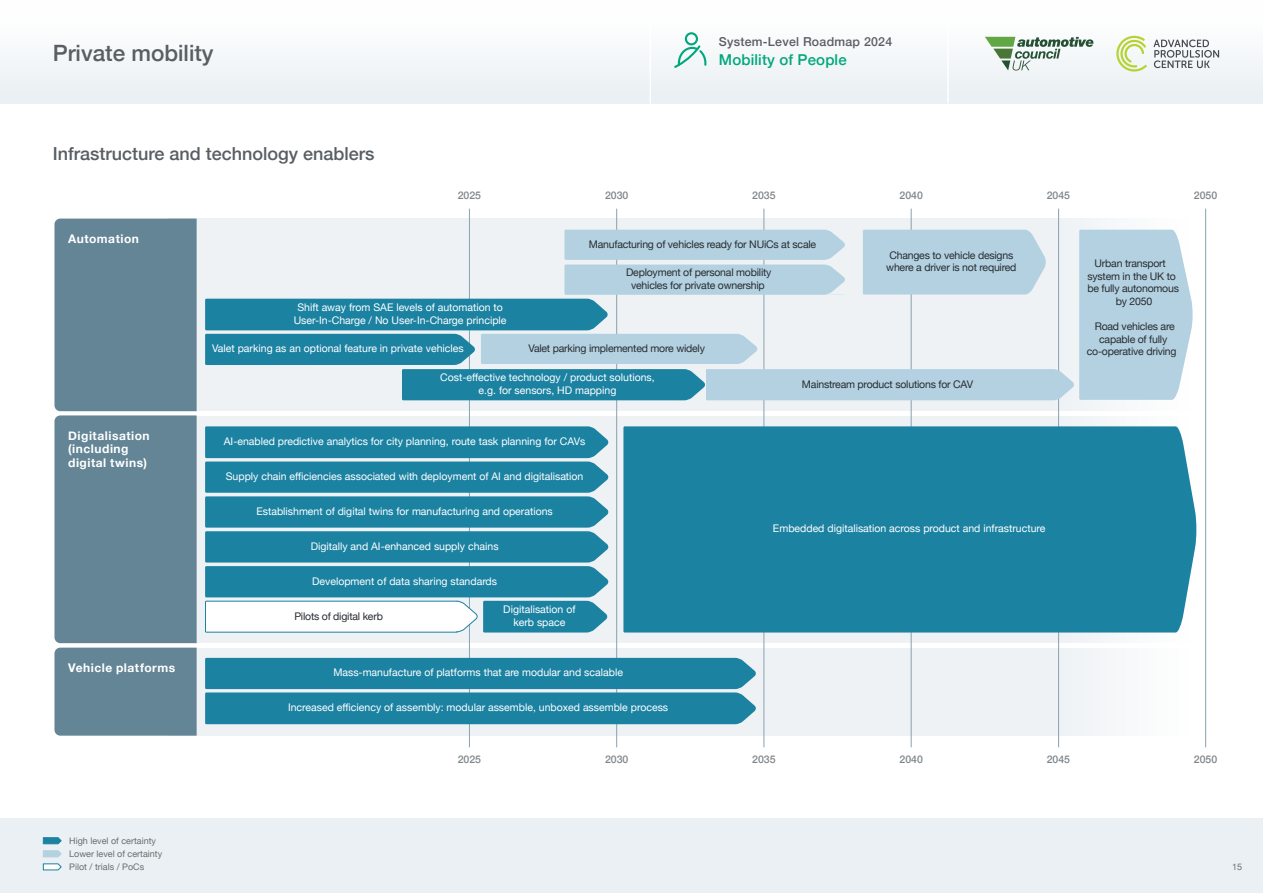
<style>
.page{position:relative;width:1263px;height:893px;background:#fff}
.page>*{position:absolute;margin:0;border:0;box-sizing:border-box;transform-origin:0 0}
.t1{font:500 22.5px "Helvetica Neue";color:#585e63}
.t2{font:500 18px "Helvetica Neue";color:#585e63}
.t3{font:500 15px "Helvetica Neue";letter-spacing:.01em;color:#00a77d}
.t4{font:500 12.3px "Helvetica Neue";letter-spacing:.02em;color:#585e63}
.t5{font:700 12px/13.5px "Helvetica Neue";letter-spacing:.045em;color:#fff}
.t6{font:10.5px/12.6px "Helvetica Neue";color:#fff;text-align:center}
.t7{font:10.5px/12.6px "Helvetica Neue";letter-spacing:-.02em;color:#282c31;text-align:center}
.t8{font:500 10.5px "Helvetica Neue";color:#7e858a}
.t9{font:9px/12.9px "Helvetica Neue";color:#6c6d70}
</style>
<div class="page">
<svg style="left:197px;top:219px;width:1010px;height:517px;fill:#eef2f4"></svg>
<hr style="left:51px;top:411px;width:1181px;height:4px;background:#fff">
<div style="left:51px;top:643px;width:1181px;height:5px;background:#fff"></div>
<div style="left:0;top:0;width:1262px;height:103px;background:#f6f8fa"></div>
<svg style="left:1116px;top:36px;width:31px;height:36px"></svg>
<svg style="left:1153px;top:39px;width:66px;height:29px"></svg>
<svg style="left:985px;top:37px;width:108px;height:34px"></svg>
<hr style="left:947px;top:0;width:2px;height:103px;background:#fff">
<hr style="left:649px;top:0;width:2px;height:103px;background:#fff">
<div style="left:0;top:818px;width:1263px;height:75px;background:#eaf0f3"></div>
<div style="left:685px;top:32px;width:13px;height:13px;border:2px solid #00a77d;border-radius:50%"></div>
<svg style="left:674px;top:44px;width:33px;height:24px"></svg>
<svg style="left:43px;top:837px;width:19px;height:7px"></svg>
<svg style="left:43px;top:850px;width:19px;height:7px"></svg>
<svg style="left:43px;top:863px;width:19px;height:7px"></svg>
<hr style="left:469px;top:209px;width:1px;height:538px;background:#87a2b0">
<hr style="left:616px;top:209px;width:1px;height:538px;background:#87a2b0">
<hr style="left:764px;top:209px;width:1px;height:538px;background:#87a2b0">
<hr style="left:911px;top:209px;width:1px;height:538px;background:#87a2b0">
<hr style="left:1058px;top:209px;width:1px;height:538px;background:#87a2b0">
<hr style="left:1205px;top:209px;width:1px;height:538px;background:#87a2b0">
<div style="left:54px;top:219px;width:143px;height:517px;background:#638595"></div>
<svg style="left:205px;top:230px;width:988px;height:170px;background:#b1d1dd"></svg>
<svg style="left:205px;top:658px;width:551px;height:66px;background:#2889a7"></svg>
<div style="left:623px;top:426px;width:574px;height:206px;background:#1b82a2"></div>
<svg style="left:205px;top:426px;width:404px;height:207px;background:#4799b3"></svg>
<h1 class="t1" style="left:53px;top:35px;width:162px">Private mobility</h1>
<p class="t4" style="left:719px;top:32px;width:175px">System-Level Roadmap 2024</p>
<h3 class="t3" style="left:719px;top:48px;width:129px">Mobility of People</h3>
<h2 class="t2" style="left:53px;top:139px;width:323px">Infrastructure and technology enablers</h2>
<p class="t8" style="left:458px;top:187px;width:25px">2025</p>
<p class="t8" style="left:605px;top:187px;width:25px">2030</p>
<p class="t8" style="left:752px;top:187px;width:25px">2035</p>
<p class="t8" style="left:899px;top:187px;width:25px">2040</p>
<p class="t8" style="left:1047px;top:187px;width:25px">2045</p>
<p class="t5" style="left:68px;top:232px;width:72px">Automation</p>
<p class="t5" style="left:68px;top:429px;width:83px">Digitalisation (including digital twins)</p>
<p class="t5" style="left:68px;top:661px;width:109px">Vehicle platforms</p>
<p class="t7" style="left:589px;top:238px;width:229px">Manufacturing of vehicles ready for NUiCs at scale</p>
<p class="t7" style="left:626px;top:267px;width:147px">Deployment of personal mobility vehicles for private ownership</p>
<p class="t7" style="left:886px;top:249px;width:132px">Changes to vehicle designs where a driver is not required</p>
<p class="t7" style="left:1087px;top:258px;width:93px">Urban transport system in the UK to be fully autonomous by 2050</p>
<p class="t7" style="left:1095px;top:321px;width:82px">Road vehicles are capable of fully</p>
<p class="t6" style="left:294px;top:302px;width:214px">Shift away from SAE levels of automation to<br>User-In-Charge / No User-In-Charge principle</p>
<p class="t7" style="left:528px;top:342px;width:178px">Valet parking implemented more widely</p>
<p class="t6" style="left:212px;top:343px;width:253px">Valet parking as an optional feature in private vehicles</p>
<p class="t7" style="left:1087px;top:346px;width:91px">co-operative driving</p>
<p class="t6" style="left:440px;top:372px;width:216px">Cost-effective technology / product solutions, e.g. for sensors, HD mapping</p>
<p class="t7" style="left:802px;top:378px;width:173px">Mainstream product solutions for CAV</p>
<p class="t6" style="left:224px;top:436px;width:363px">AI-enabled predictive analytics for city planning, route task planning for CAVs</p>
<p class="t6" style="left:226px;top:471px;width:359px">Supply chain efficiencies associated with deployment of AI and digitalisation</p>
<p class="t6" style="left:256px;top:505px;width:298px">Establishment of digital twins for manufacturing and operations</p>
<p class="t6" style="left:311px;top:540px;width:189px">Digitally and AI-enhanced supply chains</p>
<p class="t6" style="left:312px;top:575px;width:186px">Development of data sharing standards</p>
<p class="t7" style="left:294px;top:610px;width:90px">Pilots of digital kerb</p>
<p class="t6" style="left:503px;top:604px;width:74px">Digitalisation of kerb space</p>
<p class="t6" style="left:333px;top:667px;width:291px">Mass-manufacture of platforms that are modular and scalable</p>
<p class="t6" style="left:288px;top:702px;width:382px">Increased efficiency of assembly: modular assemble, unboxed assemble process</p>
<p class="t6" style="left:773px;top:523px;width:274px">Embedded digitalisation across product and infrastructure</p>
<p class="t8" style="left:1194px;top:187px;width:25px">2050</p>
<p class="t8" style="left:458px;top:751px;width:25px">2025</p>
<p class="t8" style="left:605px;top:751px;width:25px">2030</p>
<p class="t8" style="left:752px;top:751px;width:25px">2035</p>
<p class="t8" style="left:899px;top:751px;width:25px">2040</p>
<p class="t8" style="left:1047px;top:751px;width:25px">2045</p>
<p class="t8" style="left:1194px;top:751px;width:25px">2050</p>
<p class="t9" style="left:69px;top:835px;width:94px">High level of certainty<br>Lower level of certainty<br>Pilot / trials / PoCs</p>
<p class="t9" style="left:1232px;top:861px;width:12px">15</p>
</div>
